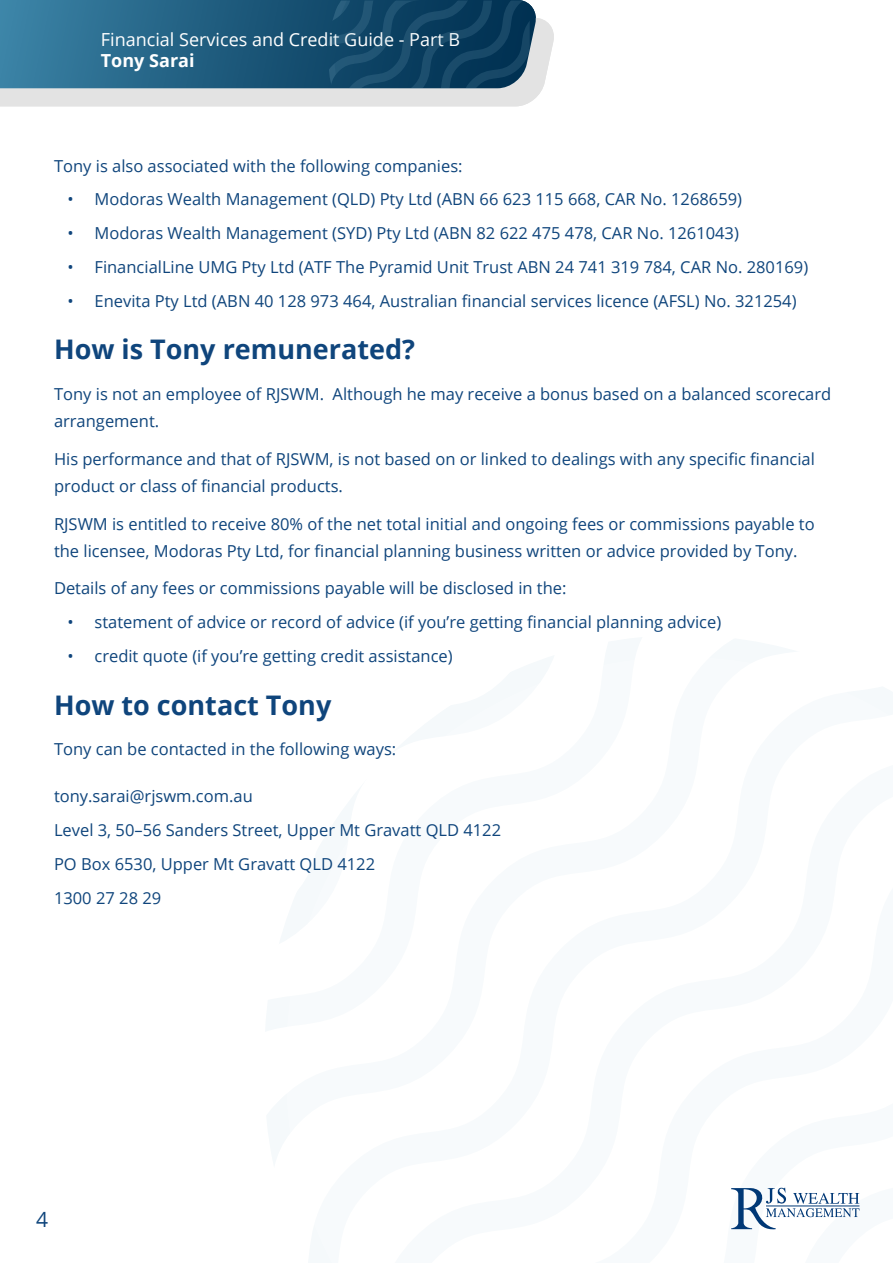
<style>
.page{position:relative;width:893px;height:1263px;background:#fff}
.page>*{position:absolute;margin:0;border:0;box-sizing:border-box;transform-origin:0 0}
.t1{font:700 27px "Open Sans";color:#0f457c}
.t2{font:21px "Open Sans";color:#fff}
.t3{font:21px "Open Sans";color:#0f457c}
.t4{font:18px "Open Sans";color:#fff}
.t5{font:700 18px "Open Sans";color:#fff}
.t6{font:16.5px/27px "Open Sans";color:#0f457c}
.s1{font-size:31.5px}
</style>
<div class="page">
<svg style="left:0;top:18px;width:554px;height:88px;background:#e3e3e4"></svg>
<svg style="left:0;top:0;width:538px;height:88px;background:#347496"></svg>
<svg style="left:192px;top:1px;width:338px;height:88px;background:#174c6c"></svg>
<svg style="left:731px;top:1187px;width:128px;height:42px"></svg>
<p class="t4" style="left:101px;top:27px;width:361px">Financial Services and Credit Guide - Part B</p>
<p class="t5" style="left:101px;top:48px;width:95px">Tony Sarai</p>
<p class="t2" style="left:38px;top:32px;width:165px"><span class="s1">4</span> Privacy Policy</p>
<p class="t6" style="left:54px;top:152px;width:410px">Tony is also associated with the following companies:</p>
<p class="t6" style="left:67px;top:185px;width:676px">• Modoras Wealth Management (QLD) Pty Ltd (ABN 66 623 115 668, CAR No. 1268659)</p>
<p class="t6" style="left:67px;top:219px;width:673px">• Modoras Wealth Management (SYD) Pty Ltd (ABN 82 622 475 478, CAR No. 1261043)</p>
<p class="t6" style="left:67px;top:253px;width:742px">• FinancialLine UMG Pty Ltd (ATF The Pyramid Unit Trust ABN 24 741 319 784, CAR No. 280169)</p>
<p class="t6" style="left:67px;top:287px;width:731px">• Enevita Pty Ltd (ABN 40 128 973 464, Australian financial services licence (AFSL) No. 321254)</p>
<h1 class="t1" style="left:54px;top:330px;width:363px">How is Tony remunerated?</h1>
<p class="t6" style="left:54px;top:380px;width:779px">Tony is not an employee of RJSWM. Although he may receive a bonus based on a balanced scorecard arrangement.</p>
<p class="t6" style="left:54px;top:445px;width:762px">His performance and that of RJSWM, is not based on or linked to dealings with any specific financial product or class of financial products.</p>
<p class="t6" style="left:54px;top:509px;width:762px">RJSWM is entitled to receive 80% of the net total initial and ongoing fees or commissions payable to the licensee, Modoras Pty Ltd, for financial planning business written or advice provided by Tony.</p>
<p class="t6" style="left:54px;top:574px;width:514px">Details of any fees or commissions payable will be disclosed in the:</p>
<p class="t6" style="left:67px;top:608px;width:655px">• statement of advice or record of advice (if you’re getting financial planning advice)</p>
<p class="t6" style="left:67px;top:642px;width:387px">• credit quote (if you’re getting credit assistance)</p>
<h1 class="t1" style="left:54px;top:685px;width:279px">How to contact Tony</h1>
<p class="t6" style="left:54px;top:735px;width:344px">Tony can be contacted in the following ways:</p>
<p class="t6" style="left:54px;top:779px;width:449px;line-height:33.8px">tony.sarai@rjswm.com.au<br>Level 3, 50–56 Sanders Street, Upper Mt Gravatt QLD 4122<br>PO Box 6530, Upper Mt Gravatt QLD 4122<br>1300 27 28 29</p>
<p class="t3" style="left:36px;top:1204px;width:14px">4</p>
</div>
